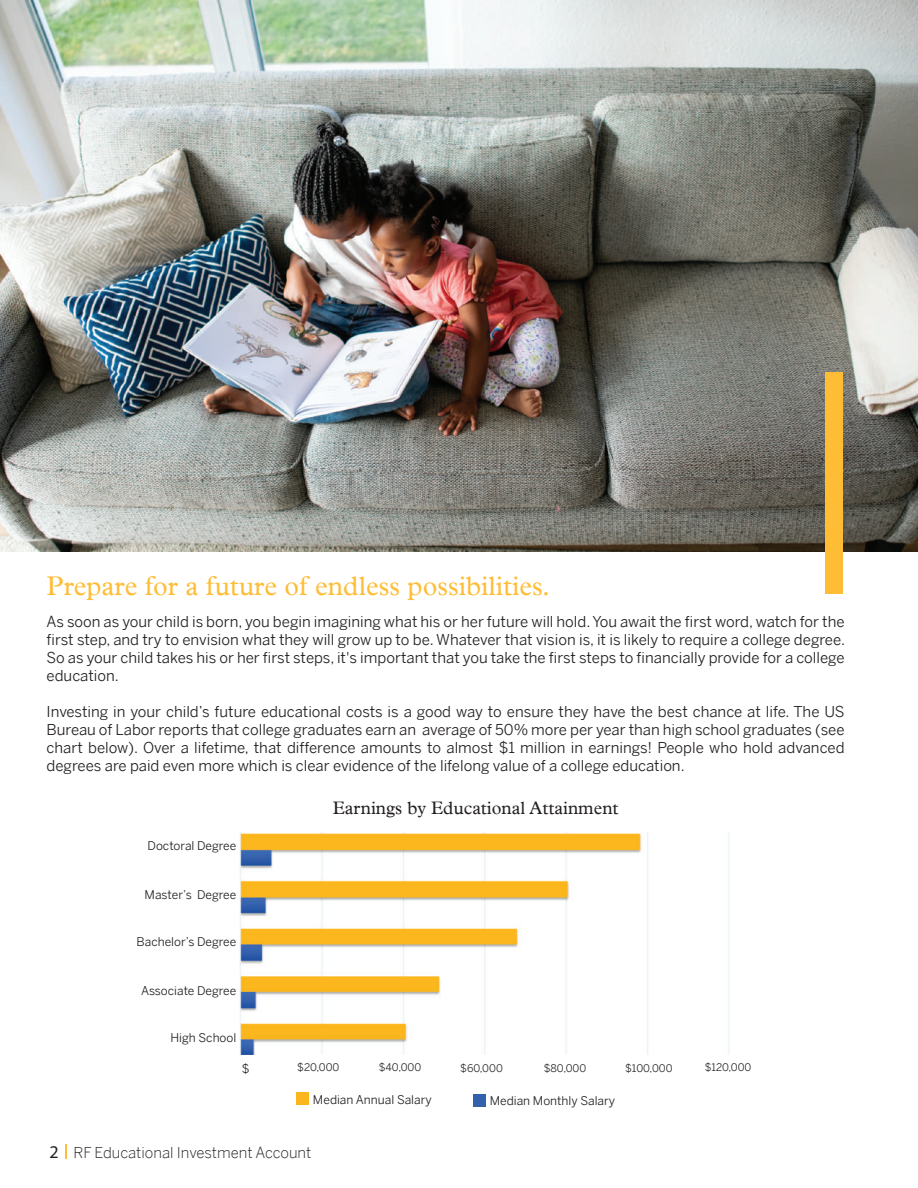
<style>
.page{position:relative;width:918px;height:1188px;background:#fff}
.page>*{position:absolute;margin:0;border:0;box-sizing:border-box;transform-origin:0 0}
.t1{font:27px "Plantin";color:#febd35}
.t2{font:18px "Plantin";color:#231f20}
.t3{font:15px/18px "Benton Sans";color:#231f20;text-align:justify}
.t4{font:300 15px "Benton Sans";color:#231f20}
.t5{font:12px "Benton Sans";color:#231f20}
.t6{font:10.5px "Benton Sans";color:#231f20}
.s1{font-family:"Myriad Pro";font-weight:400;font-size:18px}
</style>
<div class="page">
<img style="left:0;top:1px;width:918px;height:550px">
<div style="left:825px;top:372px;width:18px;height:221px;background:#febd35"></div>
<svg style="left:66px;top:1144px;width:1px;height:15px"></svg>
<img style="left:240px;top:832px;width:489px;height:222px">
<div style="left:296px;top:1093px;width:13px;height:12px;background:#fcb61d"></div>
<div style="left:473px;top:1095px;width:13px;height:12px;background:#3461ad"></div>
<h1 class="t1" style="left:47px;top:576px;width:505px">Prepare for a future of endless possibilities.</h1>
<p class="t3" style="left:47px;top:612px;width:800px">As soon as your child is born, you begin imagining what his or her future will hold. You await the first word, watch for the first step, and try to envision what they will grow up to be. Whatever that vision is, it is likely to require a college degree.<br>So as your child takes his or her first steps, it's important that you take the first steps to financially provide for a college education.</p>
<p class="t3" style="left:47px;top:702px;width:800px">Investing in your child’s future educational costs is a good way to ensure they have the best chance at life. The US Bureau of Labor reports that college graduates earn an average of 50% more per year than high school graduates (see chart below). Over a lifetime, that difference amounts to almost $1 million in earnings! People who hold advanced degrees are paid even more which is clear evidence of the lifelong value of a college education.</p>
<p class="t5" style="left:148px;top:838px;width:90px">Doctoral Degree</p>
<p class="t5" style="left:145px;top:887px;width:93px">Master’s Degree</p>
<p class="t5" style="left:137px;top:935px;width:101px">Bachelor’s Degree</p>
<p class="t5" style="left:141px;top:983px;width:97px">Associate Degree</p>
<p class="t5" style="left:171px;top:1030px;width:67px">High School</p>
<p class="t2" style="left:333px;top:801px;width:287px">Earnings by Educational Attainment</p>
<p class="t5" style="left:242px;top:1061px;width:9px">$</p>
<p class="t6" style="left:297px;top:1061px;width:44px">$20,000</p>
<p class="t6" style="left:379px;top:1061px;width:44px">$40,000</p>
<p class="t6" style="left:460px;top:1062px;width:44px">$60,000</p>
<p class="t6" style="left:544px;top:1062px;width:44px">$80,000</p>
<p class="t6" style="left:625px;top:1062px;width:49px">$100,000</p>
<p class="t6" style="left:705px;top:1061px;width:48px">$120,000</p>
<p class="t5" style="left:313px;top:1092px;width:120px">Median Annual Salary</p>
<p class="t5" style="left:490px;top:1093px;width:127px">Median Monthly Salary</p>
<p class="t4" style="left:50px;top:1143px;width:263px"><span class="s1">2</span> RF Educational Investment Account</p>
</div>
